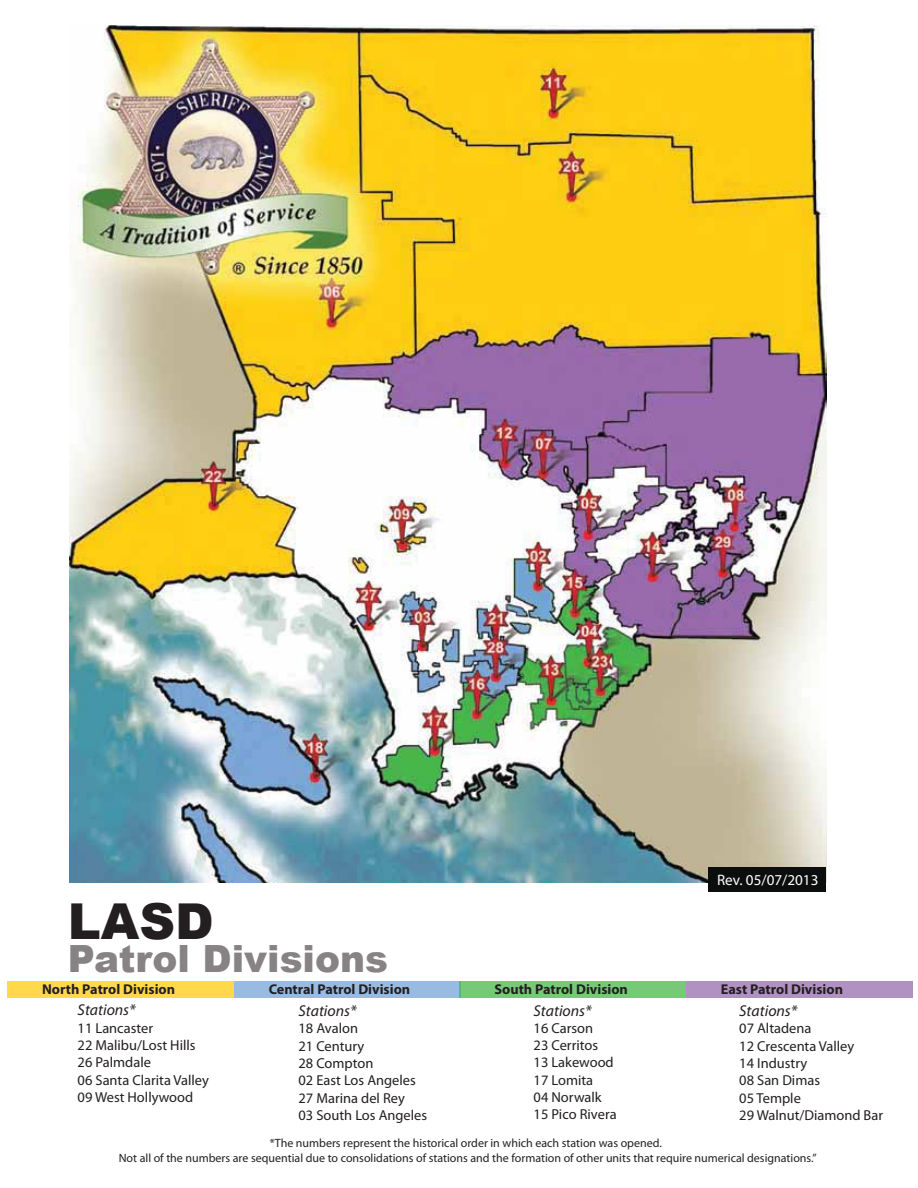
<style>
.page{position:relative;width:918px;height:1188px;background:#fff}
.page>*{position:absolute;margin:0;border:0;box-sizing:border-box;transform-origin:0 0}
.t1{font:900 49.5px "Arial";color:#231f20}
.t2{font:900 37.5px "Arial";color:#878384}
.t3{font:italic 15.75px "Myriad Pro";color:#231f20}
.t4{font:15.15px "Myriad Pro";color:#fff}
.t5{font:14.4px/17.4px "Myriad Pro";color:#231f20}
.t6{font:700 14.25px "Myriad Pro";color:#231f20}
.t7{font:12px/14.4px "Myriad Pro";color:#231f20;text-align:center}
</style>
<div class="page">
<img style="left:69px;top:26px;width:758px;height:857px">
<div style="left:708px;top:867px;width:117px;height:24px;background:#0c0d0d"></div>
<div style="left:8px;top:981px;width:226px;height:17px;background:#ffd84b"></div>
<div style="left:234px;top:981px;width:226px;height:17px;background:#9abbe1"></div>
<div style="left:460px;top:981px;width:226px;height:17px;background:#75c977"></div>
<div style="left:686px;top:981px;width:226px;height:17px;background:#b190c2"></div>
<h1 class="t1" style="left:68px;top:885px;width:147px">LASD</h1>
<h2 class="t2" style="left:68px;top:931px;width:322px">Patrol Divisions</h2>
<p class="t6" style="left:42px;top:980px;width:134px">North Patrol Division</p>
<p class="t3" style="left:78px;top:1000px;width:60px">Stations*</p>
<p class="t5" style="left:78px;top:1019px;width:133px">11 Lancaster<br>22 Malibu/Lost Hills<br>26 Palmdale<br>06 Santa Clarita Valley<br>09 West Hollywood</p>
<p class="t6" style="left:269px;top:980px;width:143px">Central Patrol Division</p>
<p class="t3" style="left:299px;top:1001px;width:60px">Stations*</p>
<p class="t5" style="left:299px;top:1019px;width:130px">18 Avalon<br>21 Century<br>28 Compton<br>02 East Los Angeles<br>27 Marina del Rey<br>03 South Los Angeles</p>
<p class="t6" style="left:494px;top:980px;width:135px">South Patrol Division</p>
<p class="t3" style="left:534px;top:1000px;width:60px">Stations*</p>
<p class="t5" style="left:534px;top:1019px;width:85px">16 Carson<br>23 Cerritos<br>13 Lakewood<br>17 Lomita<br>04 Norwalk<br>15 Pico Rivera</p>
<p class="t4" style="left:717px;top:871px;width:103px">Rev. 05/07/2013</p>
<p class="t6" style="left:721px;top:980px;width:124px">East Patrol Division</p>
<p class="t3" style="left:739px;top:1001px;width:60px">Stations*</p>
<p class="t5" style="left:739px;top:1020px;width:145px">07 Altadena<br>12 Crescenta Valley<br>14 Industry<br>08 San Dimas<br>05 Temple<br>29 Walnut/Diamond Bar</p>
<p class="t7" style="left:119px;top:1136px;width:699px">*The numbers represent the historical order in which each station was opened.<br>Not all of the numbers are sequential due to consolidations of stations and the formation of other units that require numerical designations.”</p>
</div>
